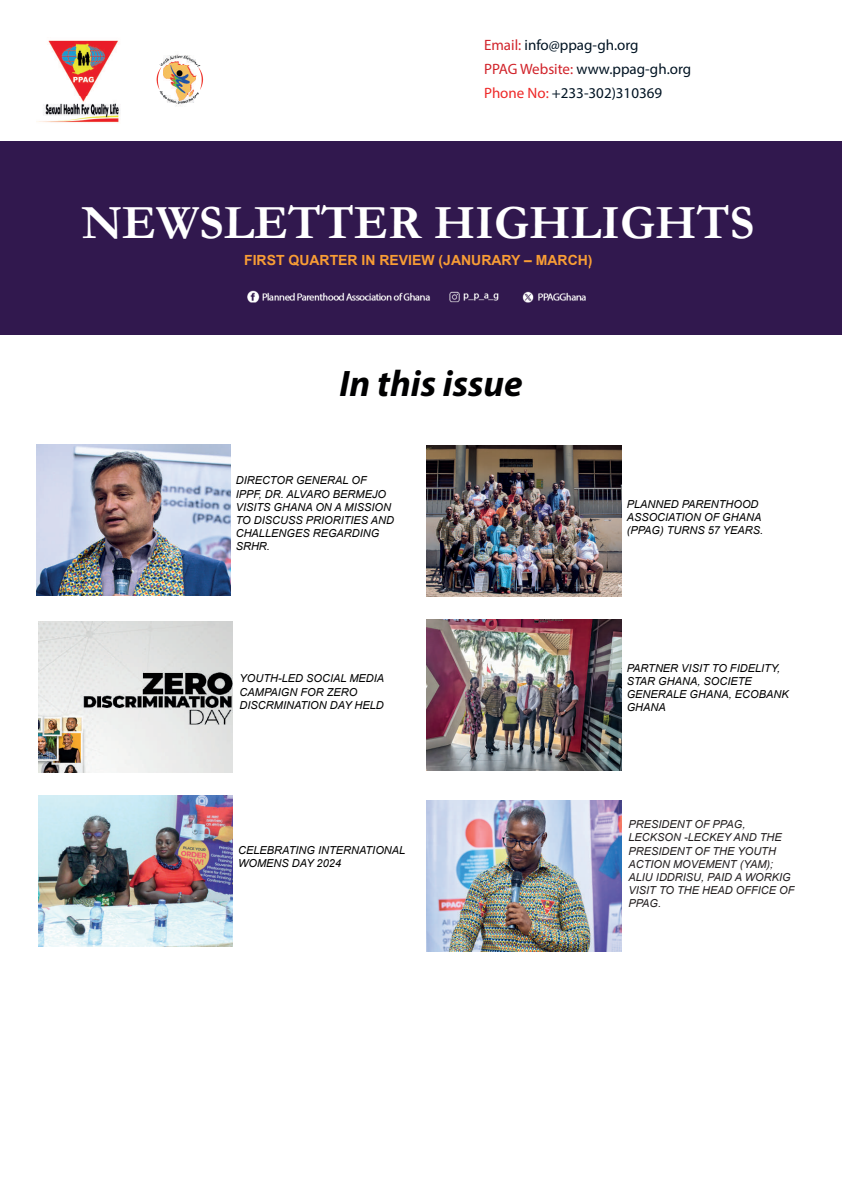
<style>
.page{position:relative;width:842px;height:1191px;background:#fff}
.page>*{position:absolute;margin:0;border:0;box-sizing:border-box;transform-origin:0 0}
.t1{font:700 48px "Garamond";color:#fff}
.t2{font:italic 700 37px "Myriad Pro";color:#000001}
.t3{font:15px/24px "Myriad Pro";color:#001322}
.t4{font:700 14px "Arial";color:#f89d35}
.t5{font:italic 11px/13.2px "Arial";color:#000001}
.t6{font:italic 11px/13.2px "Arial";color:#231f20}
.s1{color:#d1232a}
.s2{color:#ee2827}
</style>
<div class="page">
<div style="left:0;top:141px;width:842px;height:193px;background:#31184e"></div>
<img style="left:36px;top:40px;width:168px;height:83px">
<img style="left:247px;top:267px;width:344px;height:36px">
<img style="left:36px;top:444px;width:195px;height:151px">
<img style="left:38px;top:621px;width:194px;height:151px">
<img style="left:427px;top:446px;width:194px;height:151px">
<img style="left:38px;top:795px;width:194px;height:151px">
<img style="left:427px;top:619px;width:194px;height:151px">
<img style="left:427px;top:800px;width:194px;height:151px">
<h3 class="t3" style="left:484px;top:33px;width:209px"><span class="s1">Email:</span> info@ppag-gh.org<br><span class="s1">PPAG Website:</span> www.ppag-gh.org<br><span class="s2">Phone No:</span> +233-302)310369</h3>
<h1 class="t1" style="left:82px;top:190px;width:674px">NEWSLETTER HIGHLIGHTS</h1>
<p class="t4" style="left:244px;top:251px;width:350px">FIRST QUARTER IN REVIEW (JANURARY – MARCH)</p>
<h2 class="t2" style="left:339px;top:360px;width:185px">In this issue</h2>
<p class="t5" style="left:236px;top:474px;width:160px">DIRECTOR GENERAL OF<br>IPPF, DR. ALVARO BERMEJO<br>VISITS GHANA ON A MISSION<br>TO DISCUSS PRIORITIES AND<br>CHALLENGES REGARDING<br>SRHR.</p>
<p class="t5" style="left:240px;top:672px;width:146px">YOUTH-LED SOCIAL MEDIA<br>CAMPAIGN FOR ZERO<br>DISCRMINATION DAY HELD</p>
<p class="t5" style="left:238px;top:843px;width:169px">CELEBRATING INTERNATIONAL<br>WOMENS DAY 2024</p>
<p class="t5" style="left:627px;top:497px;width:138px">PLANNED PARENTHOOD<br>ASSOCIATION OF GHANA (PPAG) TURNS 57 YEARS.</p>
<p class="t5" style="left:627px;top:661px;width:163px">PARTNER VISIT TO FIDELITY,<br>STAR GHANA, SOCIETE<br>GENERALE GHANA, ECOBANK<br>GHANA</p>
<p class="t6" style="left:628px;top:818px;width:168px">PRESIDENT OF PPAG,<br>LECKSON -LECKEY AND THE<br>PRESIDENT OF THE YOUTH<br>ACTION MOVEMENT (YAM);<br>ALIU IDDRISU, PAID A WORKIG<br>VISIT TO THE HEAD OFFICE OF<br>PPAG.</p>
</div>
